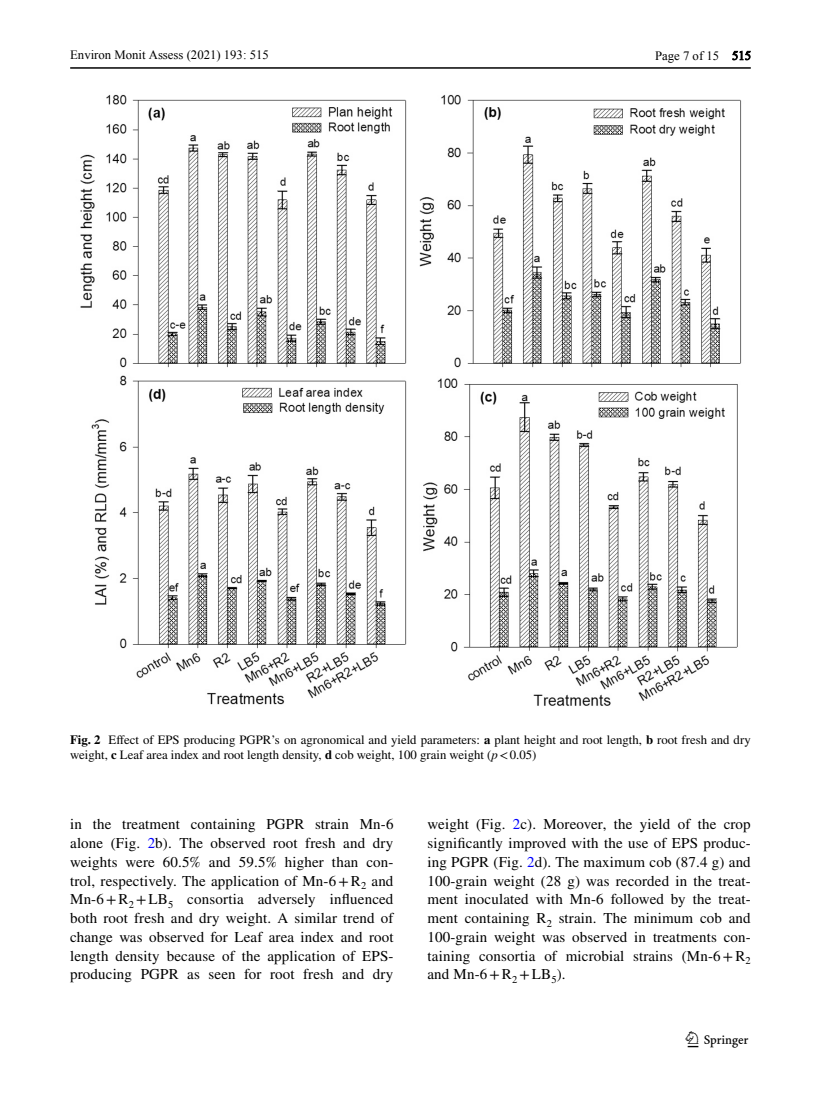
<style>
.page{position:relative;width:821px;height:1106px;background:#fff}
.page>*{position:absolute;margin:0;border:0;box-sizing:border-box;transform-origin:0 0}
.t1{font:22.5px "Springnew Regular 3";color:#000}
.t2{font:15px/18.8px "STIX";letter-spacing:.01em;color:#000;text-align:justify}
.t3{font:12.75px/15px "STIX";color:#000}
.t4{font:12.75px "Times New Roman";color:#000}
.s1{font-weight:700}
.s2{font-style:italic}
.s3{color:#00f}
</style>
<div class="page">
<hr style="left:70px;top:67px;width:680px;height:2px;background:#000">
<img style="left:80px;top:94px;width:662px;height:612px">
<p class="t4" style="left:70px;top:50px;width:200px">Environ Monit Assess (2021) 193: 515</p>
<p class="t4" style="left:655px;top:51px;width:97px">Page 7 of 15 515</p>
<p class="t3" style="left:70px;top:733px;width:682px"><span class="s1">Fig. 2</span> Effect of EPS producing PGPR’s on agronomical and yield parameters: <span class="s1">a</span> plant height and root length, <span class="s1">b</span> root fresh and dry weight, <span class="s1">c</span> Leaf area index and root length density, <span class="s1">d</span> cob weight, 100 grain weight (<span class="s2">p</span>&lt;0.05)</p>
<p class="t2" style="left:70px;top:816px;width:325px">in the treatment containing PGPR strain Mn-6 alone (Fig. <span class="s3">2</span>b). The observed root fresh and dry weights were 60.5% and 59.5% higher than con&shy;trol, respectively. The application of Mn-6+ -R<sub>2</sub> and Mn-6+ -R<sub>2</sub> + -LB<sub>5</sub> consortia adversely influenced both root fresh and dry weight. A similar trend of change was observed for Leaf area index and root length density because of the application of EPS&shy;producing PGPR as seen for root fresh and dry</p>
<p class="t2" style="left:427px;top:816px;width:325px">weight (Fig. <span class="s3">2</span>c). Moreover, the yield of the crop significantly improved with the use of EPS produc&shy;ing PGPR (Fig. <span class="s3">2</span>d). The maximum cob (87.4 g) and 100-grain weight (28 g) was recorded in the treat&shy;ment inoculated with Mn-6 followed by the treat&shy;ment containing R<sub>2</sub> strain. The minimum cob and 100-grain weight was observed in treatments con&shy;taining consortia of microbial strains (Mn-6+ -R<sub>2 </sub>and Mn-6+ -R<sub>2</sub> + -LB<sub>5</sub>).</p>
<h1 class="t1" style="left:687px;top:1031px;width:62px">1 3</h1>
</div>
